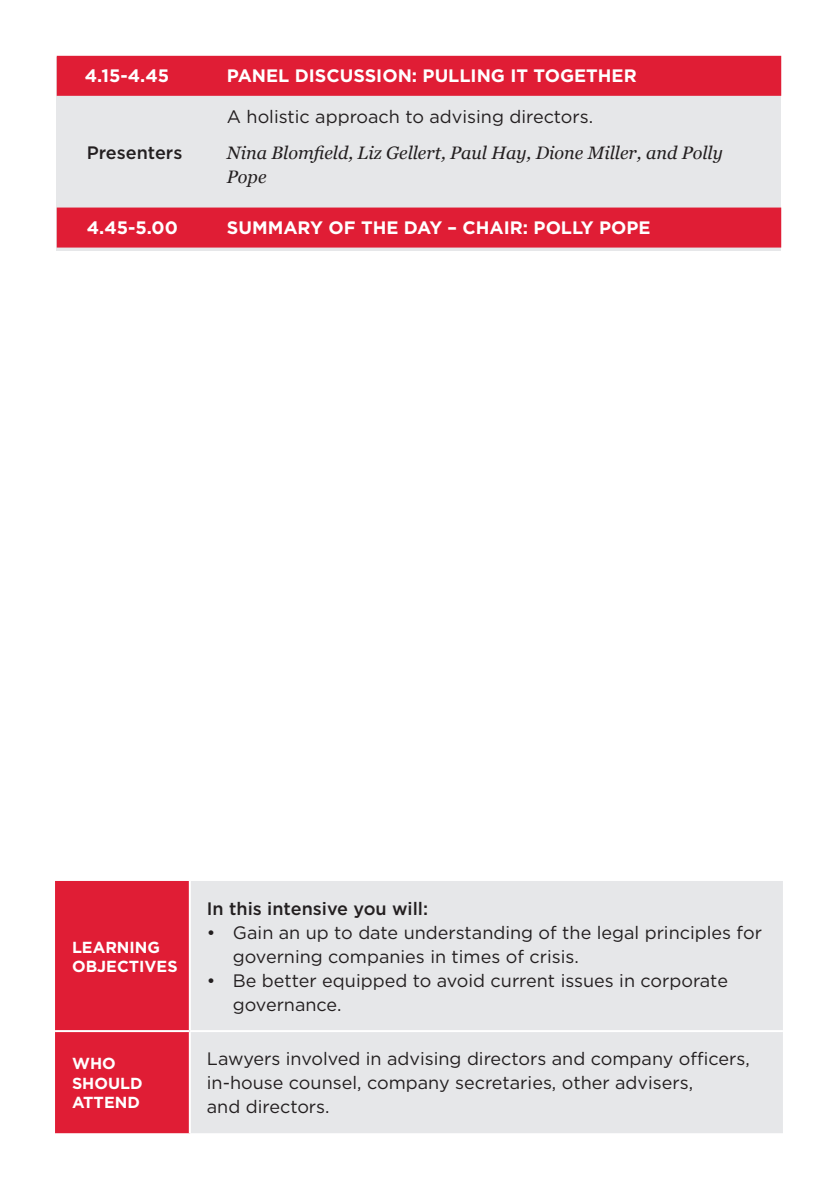
<style>
.page{position:relative;width:840px;height:1191px;background:#fff}
.page>*{position:absolute;margin:0;border:0;box-sizing:border-box;transform-origin:0 0}
.Bullet_Point{font:18px/24px "Gotham";color:#231f20}
.Session_Title_Headin{font:700 18px "Gotham";color:#fff}
.Body_Copy{font:italic 18px/24px "Georgia";color:#231f20}
.Body_Copy-2{font:18px "Gotham";color:#231f20}
.Body_Highlight{font:500 18px "Gotham";color:#231f20}
.Body_Copy-3{font:500 18px "Gotham";color:#231f20}
.t1{font:700 16px/19.2px "Gotham";color:#fff}
</style>
<div class="page">
<div style="left:57px;top:57px;width:723px;height:194px;background:#e6e7e9"></div>
<div style="left:57px;top:56px;width:723px;height:40px;background:#e01d35"></div>
<div style="left:57px;top:207px;width:723px;height:40px;background:#e01d35"></div>
<div style="left:55px;top:881px;width:134px;height:252px;background:#e01d35"></div>
<div style="left:191px;top:881px;width:591px;height:252px;background:#e6e7e9"></div>
<hr style="left:55px;top:1030px;width:135px;height:2px;background:#fff">
<hr style="left:190px;top:1030px;width:592px;height:2px;background:#fff">
<p class="Session_Title_Headin" style="left:85px;top:64px;width:86px">4.15-4.45</p>
<p class="Session_Title_Headin" style="left:227px;top:64px;width:411px">PANEL DISCUSSION: PULLING IT TOGETHER</p>
<p class="Body_Copy-2" style="left:227px;top:106px;width:367px">A holistic approach to advising directors.</p>
<p class="Body_Copy-3" style="left:87px;top:141px;width:97px">Presenters</p>
<p class="Body_Copy" style="left:227px;top:141px;width:497px">Nina Blomfield, Liz Gellert, Paul Hay, Dione Miller, and Polly<br>Pope</p>
<p class="Session_Title_Headin" style="left:87px;top:216px;width:93px">4.45-5.00</p>
<p class="Session_Title_Headin" style="left:227px;top:216px;width:425px">SUMMARY OF THE DAY – CHAIR: POLLY POPE</p>
<p class="t1" style="left:72px;top:937px;width:107px">LEARNING<br>OBJECTIVES</p>
<p class="Body_Highlight" style="left:207px;top:897px;width:223px">In this intensive you will:</p>
<p class="Bullet_Point" style="left:233px;top:920px;width:530px;text-indent:-26px">• Gain an up to date understanding of the legal principles for governing companies in times of crisis.</p>
<p class="Bullet_Point" style="left:233px;top:968px;width:496px;text-indent:-26px">• Be better equipped to avoid current issues in corporate governance.</p>
<p class="t1" style="left:72px;top:1054px;width:72px">WHO<br>SHOULD<br>ATTEND</p>
<p class="Bullet_Point" style="left:207px;top:1046px;width:544px">Lawyers involved in advising directors and company officers, in-house counsel, company secretaries, other advisers,<br>and directors.</p>
</div>
